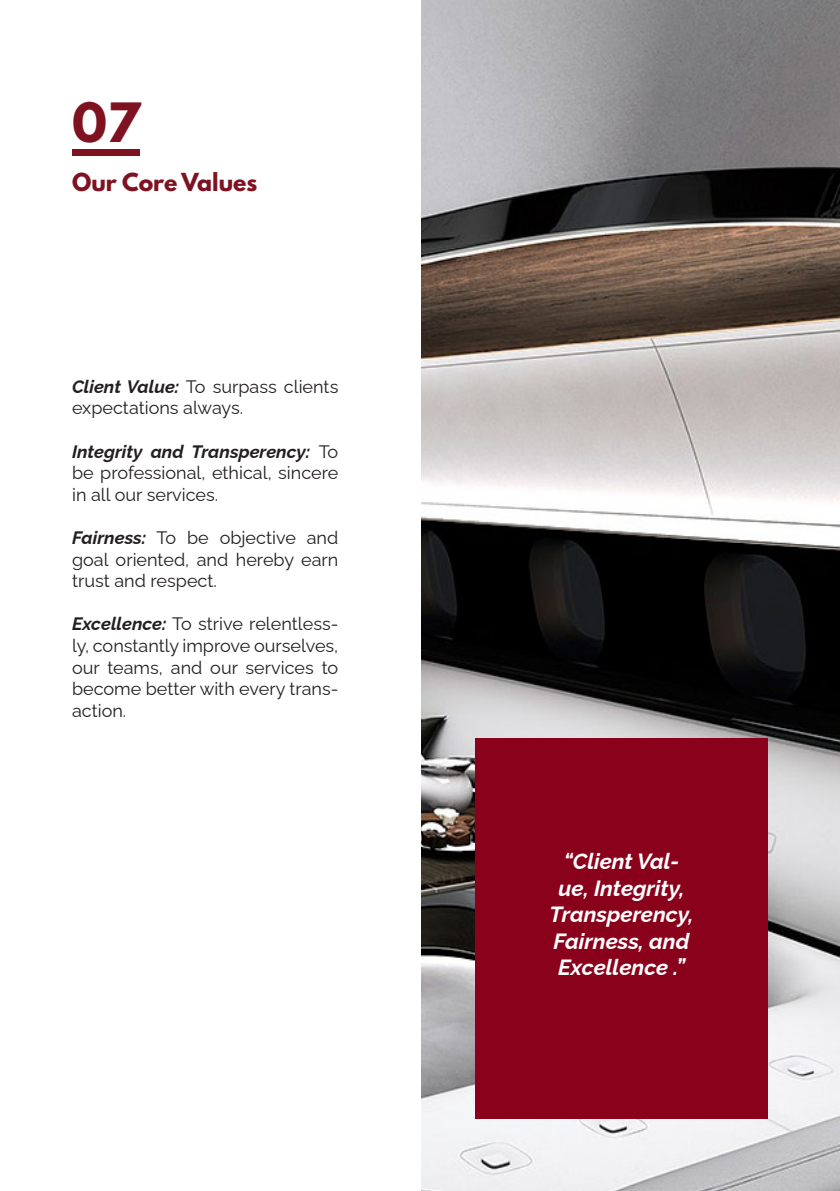
<style>
.page{position:relative;width:840px;height:1191px;background:#fff}
.page>*{position:absolute;margin:0;border:0;box-sizing:border-box;transform-origin:0 0}
.t1{font:700 48px "League Spartan";color:#7f1221}
.t2{font:italic 700 22px/26.4px "Raleway";color:#fff;text-align:center}
.t3{font:700 22px "League Spartan";color:#7f1221}
.t4{font:18px/21.6px "Raleway";color:#231f20;text-align:justify}
.s1{font-weight:700;font-style:italic}
</style>
<div class="page">
<img style="left:421px;top:0;width:418px;height:1191px">
<div style="left:475px;top:739px;width:292px;height:380px;background:#8a011b"></div>
<div style="left:72px;top:150px;width:67px;height:6px;background:#7f1221"></div>
<p class="t1" style="left:72px;top:85px;width:69px">07</p>
<p class="t3" style="left:72px;top:165px;width:187px">Our Core Values</p>
<p class="t4" style="left:72px;top:373px;width:268px"><span class="s1">Client Value:</span> To surpass clients expectations always.</p>
<p class="t4" style="left:72px;top:438px;width:268px"><span class="s1">Integrity and Transperency:</span> To be professional, ethical, sincere in all our services.</p>
<p class="t4" style="left:72px;top:525px;width:268px"><span class="s1">Fairness:</span> To be objective and goal oriented, and hereby earn trust and respect.</p>
<p class="t4" style="left:72px;top:611px;width:268px"><span class="s1">Excellence:</span> To strive relentless&shy;ly, constantly improve ourselves, our teams, and our services to become better with every trans&shy;action.</p>
<p class="t2" style="left:549px;top:846px;width:145px">“Client Val&shy;ue, Integrity,<br>Transperency,<br>Fairness, and<br>Excellence .”</p>
</div>
